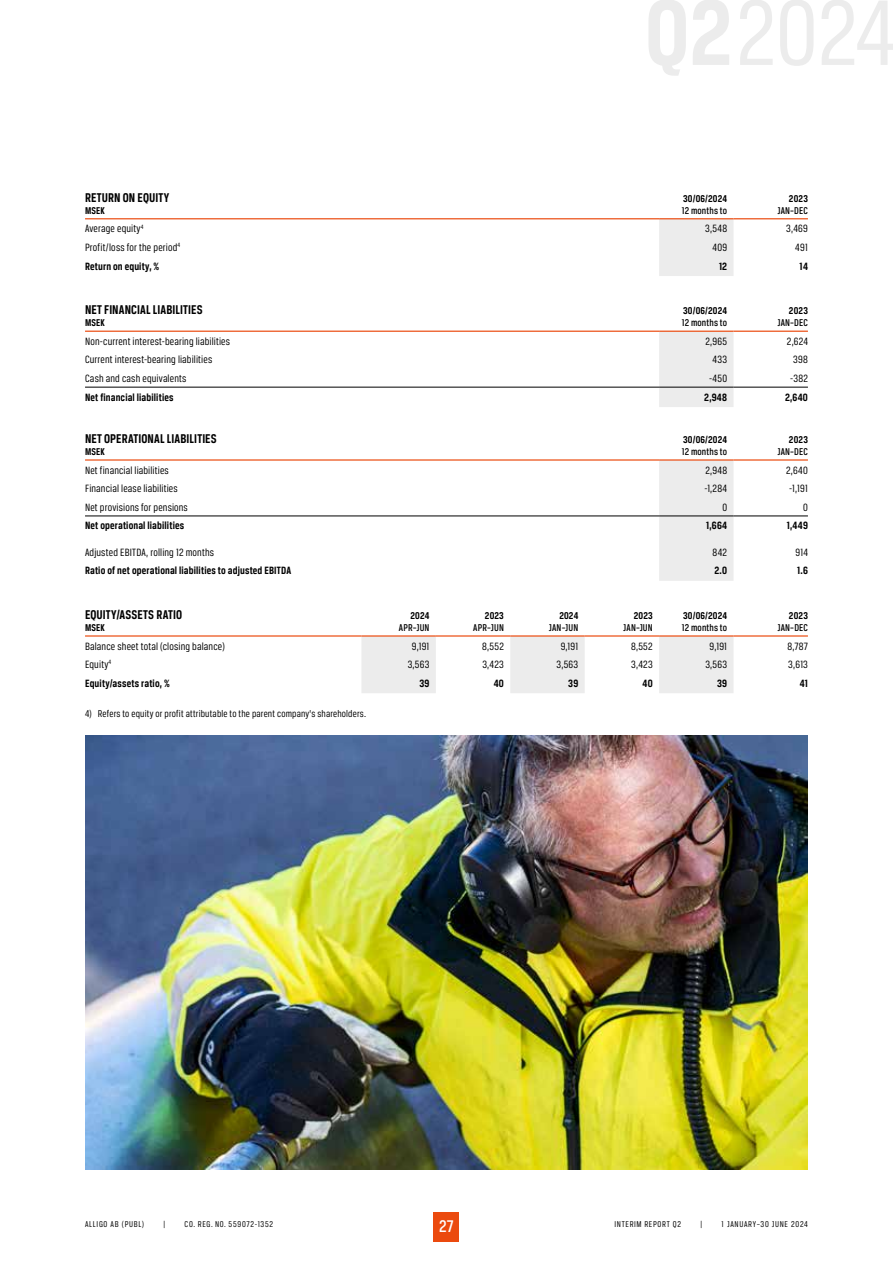
<style>
.page{position:relative;width:893px;height:1263px;background:#fff}
.page>*{position:absolute;margin:0;border:0;box-sizing:border-box;transform-origin:0 0}
.t1{font:500 18px "Breuer Condensed";color:#fff}
.t2{font:700 13.5px "Breuer Condensed";letter-spacing:.01em;color:#000}
.t3{font:11.25px "Breuer Condensed";letter-spacing:.015em;color:#000}
.t4{font:700 11.25px "Breuer Condensed";letter-spacing:.015em;color:#000}
.t5{font:500 10.5px "Breuer Condensed";letter-spacing:.015em;color:#000}
.t6{font:700 10.5px "Breuer Condensed";letter-spacing:.02em;color:#000}
.t7{font:10.5px "Breuer Condensed";letter-spacing:.015em;color:#000}
.t8{font:9px "Breuer Condensed";letter-spacing:.075em;color:#000}
</style>
<div class="page">
<div style="left:434px;top:1212px;width:25px;height:30px;background:#eb4a0e"></div>
<img style="left:85px;top:736px;width:723px;height:433px">
<div style="left:659px;top:219px;width:74px;height:57px;background:#ececec"></div>
<hr style="left:85px;top:218px;width:574px;height:1px;background:#eb4a0e">
<hr style="left:733px;top:218px;width:75px;height:1px;background:#eb4a0e">
<hr style="left:659px;top:218px;width:74px;height:1px;background:#eb4a0e">
<div style="left:659px;top:332px;width:74px;height:75px;background:#ececec"></div>
<hr style="left:85px;top:331px;width:574px;height:1px;background:#eb4a0e">
<hr style="left:733px;top:331px;width:75px;height:1px;background:#eb4a0e">
<hr style="left:659px;top:331px;width:74px;height:1px;background:#eb4a0e">
<hr style="left:85px;top:387px;width:574px;height:1px;background:#000">
<hr style="left:659px;top:387px;width:74px;height:1px;background:#000">
<hr style="left:733px;top:387px;width:75px;height:1px;background:#000">
<div style="left:659px;top:461px;width:74px;height:120px;background:#ececec"></div>
<hr style="left:85px;top:459px;width:574px;height:2px;background:#eb4a0e">
<hr style="left:733px;top:459px;width:75px;height:2px;background:#eb4a0e">
<hr style="left:659px;top:459px;width:74px;height:2px;background:#eb4a0e">
<hr style="left:85px;top:516px;width:574px;height:1px;background:#000">
<hr style="left:659px;top:516px;width:74px;height:1px;background:#000">
<hr style="left:733px;top:516px;width:75px;height:1px;background:#000">
<svg style="left:361px;top:637px;width:372px;height:56px"></svg>
<hr style="left:85px;top:635px;width:276px;height:2px;background:#eb4a0e">
<hr style="left:733px;top:635px;width:75px;height:2px;background:#eb4a0e">
<hr style="left:361px;top:635px;width:75px;height:2px;background:#eb4a0e">
<hr style="left:436px;top:635px;width:74px;height:2px;background:#eb4a0e">
<hr style="left:510px;top:635px;width:75px;height:2px;background:#eb4a0e">
<hr style="left:585px;top:635px;width:74px;height:2px;background:#eb4a0e">
<hr style="left:659px;top:635px;width:74px;height:2px;background:#eb4a0e">
<p class="t2" style="left:85px;top:190px;width:86px">RETURN ON EQUITY</p>
<p class="t6" style="left:683px;top:193px;width:45px">30/06/2024</p>
<p class="t6" style="left:789px;top:193px;width:20px">2023</p>
<p class="t6" style="left:85px;top:204px;width:21px">MSEK</p>
<p class="t5" style="left:682px;top:205px;width:47px">12 months to</p>
<p class="t5" style="left:777px;top:205px;width:32px">JAN–DEC</p>
<p class="t3" style="left:85px;top:223px;width:60px">Average equity<sup>4</sup></p>
<p class="t3" style="left:705px;top:223px;width:23px">3,548</p>
<p class="t3" style="left:786px;top:223px;width:23px">3,469</p>
<p class="t3" style="left:85px;top:241px;width:97px">Profit/loss for the period<sup>4</sup></p>
<p class="t3" style="left:712px;top:241px;width:16px">409</p>
<p class="t3" style="left:795px;top:241px;width:14px">491</p>
<p class="t4" style="left:85px;top:260px;width:76px">Return on equity, %</p>
<p class="t4" style="left:719px;top:260px;width:10px">12</p>
<p class="t4" style="left:800px;top:260px;width:10px">14</p>
<p class="t2" style="left:85px;top:302px;width:119px">NET FINANCIAL LIABILITIES</p>
<p class="t6" style="left:683px;top:305px;width:45px">30/06/2024</p>
<p class="t6" style="left:789px;top:305px;width:20px">2023</p>
<p class="t6" style="left:85px;top:317px;width:21px">MSEK</p>
<p class="t5" style="left:682px;top:317px;width:47px">12 months to</p>
<p class="t5" style="left:777px;top:317px;width:32px">JAN–DEC</p>
<p class="t3" style="left:85px;top:335px;width:147px">Non-current interest-bearing liabilities</p>
<p class="t3" style="left:705px;top:335px;width:23px">2,965</p>
<p class="t3" style="left:787px;top:335px;width:23px">2,624</p>
<p class="t3" style="left:85px;top:354px;width:129px">Current interest-bearing liabilities</p>
<p class="t3" style="left:713px;top:354px;width:16px">433</p>
<p class="t3" style="left:793px;top:354px;width:16px">398</p>
<p class="t3" style="left:85px;top:372px;width:103px">Cash and cash equivalents</p>
<p class="t3" style="left:709px;top:372px;width:20px">-450</p>
<p class="t3" style="left:790px;top:372px;width:19px">-382</p>
<p class="t4" style="left:85px;top:391px;width:90px">Net financial liabilities</p>
<p class="t4" style="left:704px;top:391px;width:24px">2,948</p>
<p class="t4" style="left:785px;top:391px;width:24px">2,640</p>
<p class="t2" style="left:85px;top:431px;width:133px">NET OPERATIONAL LIABILITIES</p>
<p class="t6" style="left:683px;top:434px;width:45px">30/06/2024</p>
<p class="t6" style="left:789px;top:434px;width:20px">2023</p>
<p class="t6" style="left:85px;top:446px;width:21px">MSEK</p>
<p class="t5" style="left:682px;top:446px;width:47px">12 months to</p>
<p class="t5" style="left:777px;top:446px;width:32px">JAN–DEC</p>
<p class="t3" style="left:85px;top:464px;width:85px">Net financial liabilities</p>
<p class="t3" style="left:705px;top:464px;width:23px">2,948</p>
<p class="t3" style="left:786px;top:464px;width:23px">2,640</p>
<p class="t3" style="left:85px;top:482px;width:94px">Financial lease liabilities</p>
<p class="t3" style="left:704px;top:482px;width:24px">-1,284</p>
<p class="t3" style="left:789px;top:482px;width:20px">-1,191</p>
<p class="t3" style="left:85px;top:501px;width:104px">Net provisions for pensions</p>
<p class="t3" style="left:722px;top:501px;width:6px">0</p>
<p class="t3" style="left:803px;top:501px;width:6px">0</p>
<p class="t4" style="left:85px;top:520px;width:101px">Net operational liabilities</p>
<p class="t4" style="left:706px;top:520px;width:23px">1,664</p>
<p class="t4" style="left:787px;top:520px;width:23px">1,449</p>
<p class="t3" style="left:85px;top:546px;width:131px">Adjusted EBITDA, rolling 12 months</p>
<p class="t3" style="left:713px;top:546px;width:16px">842</p>
<p class="t3" style="left:795px;top:546px;width:14px">914</p>
<p class="t4" style="left:85px;top:564px;width:208px">Ratio of net operational liabilities to adjusted EBITDA</p>
<p class="t4" style="left:714px;top:564px;width:14px">2.0</p>
<p class="t4" style="left:797px;top:564px;width:12px">1.6</p>
<p class="t2" style="left:85px;top:607px;width:99px">EQUITY/ASSETS RATIO</p>
<p class="t6" style="left:410px;top:610px;width:20px">2024</p>
<p class="t6" style="left:485px;top:610px;width:20px">2023</p>
<p class="t6" style="left:559px;top:610px;width:20px">2024</p>
<p class="t6" style="left:634px;top:610px;width:20px">2023</p>
<p class="t6" style="left:683px;top:610px;width:45px">30/06/2024</p>
<p class="t6" style="left:789px;top:610px;width:20px">2023</p>
<p class="t6" style="left:85px;top:622px;width:21px">MSEK</p>
<p class="t5" style="left:399px;top:622px;width:32px">APR–JUN</p>
<p class="t5" style="left:473px;top:622px;width:32px">APR–JUN</p>
<p class="t5" style="left:549px;top:622px;width:31px">JAN–JUN</p>
<p class="t5" style="left:623px;top:622px;width:31px">JAN–JUN</p>
<p class="t5" style="left:682px;top:622px;width:47px">12 months to</p>
<p class="t5" style="left:777px;top:622px;width:32px">JAN–DEC</p>
<p class="t3" style="left:85px;top:640px;width:141px">Balance sheet total (closing balance)</p>
<p class="t3" style="left:412px;top:640px;width:19px">9,191</p>
<p class="t3" style="left:482px;top:640px;width:23px">8,552</p>
<p class="t3" style="left:561px;top:640px;width:19px">9,191</p>
<p class="t3" style="left:631px;top:640px;width:23px">8,552</p>
<p class="t3" style="left:710px;top:640px;width:19px">9,191</p>
<p class="t3" style="left:787px;top:640px;width:22px">8,787</p>
<p class="t3" style="left:85px;top:658px;width:28px">Equity<sup>4</sup></p>
<p class="t3" style="left:408px;top:658px;width:23px">3,563</p>
<p class="t3" style="left:482px;top:658px;width:23px">3,423</p>
<p class="t3" style="left:557px;top:658px;width:23px">3,563</p>
<p class="t3" style="left:631px;top:658px;width:23px">3,423</p>
<p class="t3" style="left:705px;top:658px;width:23px">3,563</p>
<p class="t3" style="left:788px;top:658px;width:21px">3,613</p>
<p class="t4" style="left:85px;top:677px;width:86px">Equity/assets ratio, %</p>
<p class="t4" style="left:419px;top:677px;width:12px">39</p>
<p class="t4" style="left:494px;top:677px;width:12px">40</p>
<p class="t4" style="left:568px;top:677px;width:12px">39</p>
<p class="t4" style="left:642px;top:677px;width:12px">40</p>
<p class="t4" style="left:717px;top:677px;width:12px">39</p>
<p class="t4" style="left:800px;top:677px;width:10px">41</p>
<p class="t7" style="left:85px;top:708px;width:283px">4) Refers to equity or profit attributable to the parent company’s shareholders.</p>
<h1 class="t1" style="left:439px;top:1216px;width:16px">27</h1>
<p class="t8" style="left:85px;top:1219px;width:61px">ALLIGO AB (PUBL)</p>
<p class="t8" style="left:164px;top:1219px;width:3px">|</p>
<p class="t8" style="left:185px;top:1219px;width:90px">CO. REG. NO. 559072-1352</p>
<p class="t8" style="left:614px;top:1219px;width:68px">INTERIM REPORT Q2</p>
<p class="t8" style="left:700px;top:1219px;width:3px">|</p>
<p class="t8" style="left:722px;top:1219px;width:88px">1 JANUARY–30 JUNE 2024</p>
</div>
